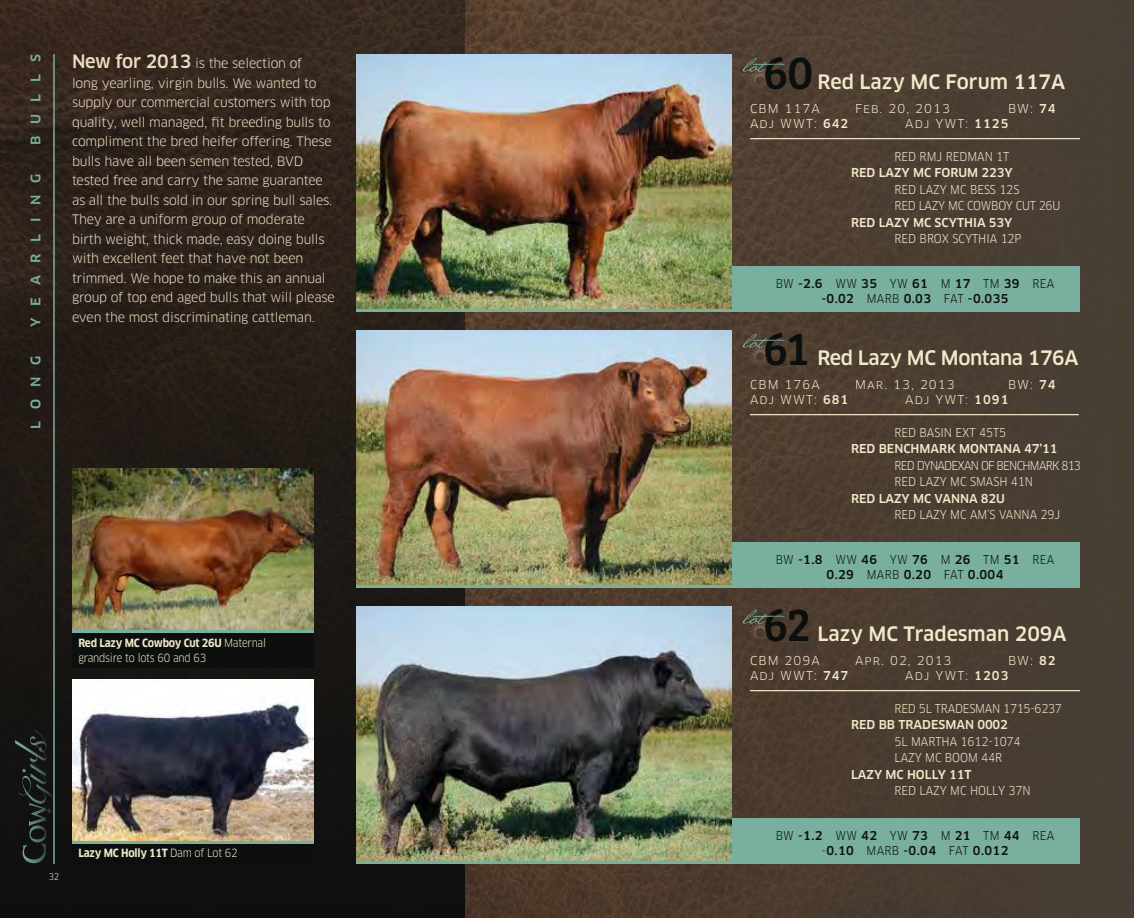
<style>
.page{position:relative;width:1134px;height:918px;background:#fff}
.page>*{position:absolute;margin:0;border:0;box-sizing:border-box;transform-origin:0 0}
.t1{font:48px "Bree Serif";color:#0d0f0f}
.t2{font:500 19.5px "Clan OT";letter-spacing:-.005em;color:#f1e9ca}
.t3{font:500 15px "Clan OT";letter-spacing:.8em;color:#78af9f}
.t4{font:12.75px/19.5px "Clan OT";letter-spacing:-.015em;color:#ecdec3}
.t5{font:12px/16.5px "Clan OT Narr";letter-spacing:-.005em;color:#f1e9ca}
.t6{font:12px "Clan OT";letter-spacing:.09em;color:#f1e9ca}
.t7{font:500 12px "Clan OT";color:#f1e9ca}
.t8{font:12px "Clan OT Narr";letter-spacing:.03em;color:#0d0f0f}
.t9{font:500 12px "Clan OT";letter-spacing:.03em;color:#0d0f0f}
.t10{font:12px/16.5px "Clan OT Narr";letter-spacing:-.06em;color:#f1e9ca}
.t11{font:11.1px/15px "Clan OT Narr";letter-spacing:-.02em;color:#f1e9ca}
.t12{font:700 11.1px "Clan OT Narr";letter-spacing:-.02em;color:#f1e9ca}
.t13{font:9px "Clan OT Narr";color:#f1e9ca}
.s1{font-weight:500;font-size:18px}
.s2{font-weight:700}
.s3{font-weight:400}
.s4{font-weight:500}
.s5{font-family:"Clan OT";font-weight:500}
.s6{font-family:"Clan OT Narr";font-weight:400}
</style>
<div class="page">
<img style="left:465px;top:0;width:669px;height:918px">
<div style="left:0;top:0;width:465px;height:918px;background:linear-gradient(to bottom,#38291f,#0c0e0e)"></div>
<svg style="left:15px;top:729px;width:41px;height:134px"></svg>
<hr style="left:53px;top:54px;width:2px;height:810px;background:#78af9f">
<hr style="left:750px;top:138px;width:330px;height:1px;background:#f1e9ca">
<hr style="left:750px;top:690px;width:330px;height:1px;background:#f1e9ca">
<div style="left:732px;top:267px;width:348px;height:45px;background:#78af9f"></div>
<div style="left:732px;top:819px;width:348px;height:45px;background:#78af9f"></div>
<svg style="left:743px;top:58px;width:42px;height:34px"></svg>
<svg style="left:743px;top:610px;width:42px;height:34px"></svg>
<img style="left:356px;top:606px;width:376px;height:255px">
<img style="left:356px;top:330px;width:376px;height:255px">
<img style="left:356px;top:54px;width:376px;height:255px">
<hr style="left:356px;top:309px;width:510px;height:3px;background:#78af9f">
<hr style="left:750px;top:414px;width:329px;height:1px;background:#f1e9ca">
<hr style="left:356px;top:585px;width:510px;height:3px;background:#78af9f">
<hr style="left:356px;top:861px;width:510px;height:3px;background:#78af9f">
<div style="left:732px;top:543px;width:348px;height:45px;background:#78af9f"></div>
<svg style="left:743px;top:334px;width:42px;height:34px"></svg>
<div style="left:72px;top:469px;width:241px;height:198px;background:#0d0f0f"></div>
<img style="left:72px;top:469px;width:241px;height:162px">
<hr style="left:72px;top:631px;width:241px;height:2px;background:#78af9f">
<div style="left:72px;top:679px;width:241px;height:185px;background:#0d0f0f"></div>
<img style="left:72px;top:679px;width:241px;height:162px">
<hr style="left:72px;top:841px;width:241px;height:3px;background:#78af9f">
<p class="t3" style="left:26px;top:145px;width:93px;rotate:-90deg">bulls</p>
<p class="t3" style="left:26px;top:327px;width:155px;rotate:-90deg">yearling</p>
<p class="t3" style="left:26px;top:429px;width:75px;rotate:-90deg">long</p>
<p class="t4" style="left:72px;top:54px;width:264px"><span class="s1">New for 2013</span> is the selection of<br>long yearling, virgin bulls. We wanted to supply our commercial customers with top quality, well managed, fit breeding bulls to compliment the bred heifer offering. These bulls have all been semen tested, BVD tested free and carry the same guarantee as all the bulls sold in our spring bull sales.<br>They are a uniform group of moderate birth weight, thick made, easy doing bulls with excellent feet that have not been trimmed. We hope to make this an annual group of top end aged bulls that will please even the most discriminating cattleman.</p>
<p class="t11" style="left:78px;top:635px;width:189px"><span class="s2">Red Lazy MC Cowboy Cut 26U</span> Maternal grandsire to lots 60 and 63</p>
<p class="t13" style="left:49px;top:871px;width:12px">32</p>
<p class="t12" style="left:78px;top:847px;width:161px">Lazy MC Holly 11T <span class="s3">Dam of Lot 62</span></p>
<h1 class="t1" style="left:763px;top:38px;width:52px">60</h1>
<h2 class="t2" style="left:818px;top:71px;width:249px">Red Lazy MC Forum 117A</h2>
<p class="t6" style="left:750px;top:102px;width:71px">CBM 117A</p>
<p class="t6" style="left:855px;top:102px;width:96px">Feb. 20, 2013</p>
<p class="t6" style="left:1008px;top:102px;width:49px">BW: <span class="s4">74</span></p>
<p class="t6" style="left:750px;top:117px;width:100px">Adj WWT: <span class="s4">642</span></p>
<p class="t6" style="left:905px;top:117px;width:105px">Adj YWT: <span class="s4">1125</span></p>
<p class="t5" style="left:895px;top:148px;width:116px">RED RMJ REDMAN 1T</p>
<p class="t7" style="left:851px;top:166px;width:163px">RED LAZY MC FORUM 223Y</p>
<p class="t5" style="left:895px;top:181px;width:167px">RED LAZY MC BESS 12S<br>RED LAZY MC COWBOY CUT 26U</p>
<p class="t7" style="left:851px;top:215px;width:163px">RED LAZY MC SCYTHIA 53Y</p>
<p class="t5" style="left:895px;top:231px;width:129px">RED BROX SCYTHIA 12P</p>
<p class="t8" style="left:776px;top:276px;width:280px">BW <span class="s5">-2.6</span> WW <span class="s5">35</span> YW <span class="s5">61</span> M <span class="s5">17</span> TM <span class="s5">39</span> REA</p>
<p class="t9" style="left:821px;top:291px;width:189px">-0.02 <span class="s6">MARB</span> 0.03 <span class="s6">FAT</span> -0.035</p>
<h1 class="t1" style="left:763px;top:314px;width:47px">61</h1>
<h2 class="t2" style="left:818px;top:347px;width:263px">Red Lazy MC Montana 176A</h2>
<p class="t6" style="left:750px;top:378px;width:71px">CBM 176A</p>
<p class="t6" style="left:855px;top:378px;width:101px">Mar. 13, 2013</p>
<p class="t6" style="left:1008px;top:378px;width:49px">BW: <span class="s4">74</span></p>
<p class="t6" style="left:750px;top:393px;width:100px">Adj WWT: <span class="s4">681</span></p>
<p class="t6" style="left:905px;top:393px;width:105px">Adj YWT: <span class="s4">1091</span></p>
<p class="t5" style="left:895px;top:424px;width:113px">RED BASIN EXT 45T5</p>
<p class="t7" style="left:851px;top:442px;width:208px">RED BENCHMARK MONTANA 47’11</p>
<p class="t10" style="left:895px;top:457px;width:188px">RED DYNADEXAN OF BENCHMARK 813<br>RED LAZY MC SMASH 41N</p>
<p class="t7" style="left:851px;top:491px;width:155px">RED LAZY MC VANNA 82U</p>
<p class="t5" style="left:895px;top:507px;width:167px">RED LAZY MC AM’S VANNA 29J</p>
<p class="t8" style="left:776px;top:552px;width:280px">BW <span class="s5">-1.8</span> WW <span class="s5">46</span> YW <span class="s5">76</span> M <span class="s5">26</span> TM <span class="s5">51</span> REA</p>
<p class="t9" style="left:827px;top:567px;width:178px">0.29 <span class="s6">MARB</span> 0.20 <span class="s6">FAT</span> 0.004</p>
<h1 class="t1" style="left:763px;top:590px;width:50px">62</h1>
<h2 class="t2" style="left:818px;top:623px;width:251px">Lazy MC Tradesman 209A</h2>
<p class="t6" style="left:750px;top:654px;width:71px">CBM 209A</p>
<p class="t6" style="left:855px;top:654px;width:98px">Apr. 02, 2013</p>
<p class="t6" style="left:1008px;top:654px;width:49px">BW: <span class="s4">82</span></p>
<p class="t6" style="left:750px;top:669px;width:100px">Adj WWT: <span class="s4">747</span></p>
<p class="t6" style="left:905px;top:669px;width:105px">Adj YWT: <span class="s4">1203</span></p>
<p class="t5" style="left:895px;top:700px;width:169px">RED 5L TRADESMAN 1715-6237</p>
<p class="t7" style="left:851px;top:718px;width:158px">RED BB TRADESMAN 0002</p>
<p class="t5" style="left:895px;top:733px;width:128px">5L MARTHA 1612-1074<br>LAZY MC BOOM 44R</p>
<p class="t7" style="left:851px;top:767px;width:122px">LAZY MC HOLLY 11T</p>
<p class="t5" style="left:895px;top:783px;width:138px">RED LAZY MC HOLLY 37N</p>
<p class="t8" style="left:776px;top:828px;width:280px">BW <span class="s5">-1.2</span> WW <span class="s5">42</span> YW <span class="s5">73</span> M <span class="s5">21</span> TM <span class="s5">44</span> REA</p>
<p class="t9" style="left:822px;top:843px;width:188px"><span class="s6">-</span>0.10 <span class="s6">MARB</span> -0.04 <span class="s6">FAT</span> 0.012</p>
</div>
